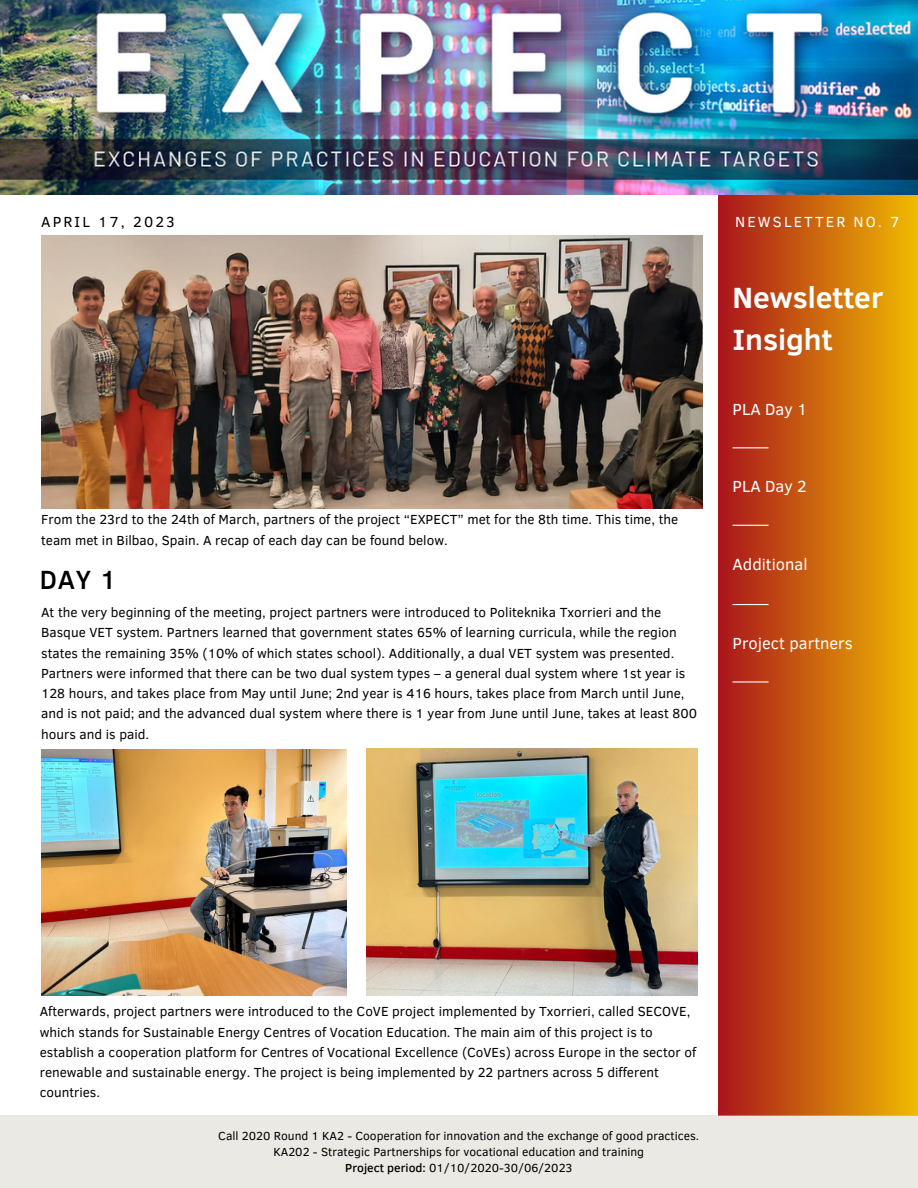
<style>
.page{position:relative;width:918px;height:1188px;background:#fff}
.page>*{position:absolute;margin:0;border:0;box-sizing:border-box;transform-origin:0 0}
.t1{font:700 30px/41.7px "Clear Sans";color:#fff}
.t2{font:500 27px "Clear Sans";color:#000}
.t3{font:16.5px "Clear Sans";color:#fff}
.t4{font:15px "Clear Sans";letter-spacing:.14em;color:#fff}
.t5{font:15px "Clear Sans";letter-spacing:.14em;color:#000}
.t6{font:13.5px/20.2px "Clear Sans";color:#000}
.t7{font:12px/16px "Clear Sans";color:#000;text-align:center}
.s1{font-weight:500}
</style>
<div class="page">
<div style="left:719px;top:194px;width:199px;height:922px;background:linear-gradient(to right,#aa151b,#efbb00)"></div>
<hr style="left:733px;top:447px;width:36px;height:1px;background:#fff">
<hr style="left:733px;top:604px;width:36px;height:1px;background:#fff">
<hr style="left:733px;top:525px;width:36px;height:1px;background:#fff">
<img style="left:41px;top:236px;width:662px;height:272px">
<hr style="left:733px;top:681px;width:36px;height:2px;background:#fff">
<div style="left:0;top:1115px;width:918px;height:73px;background:#eae9e4"></div>
<img style="left:0;top:0;width:918px;height:194px">
<img style="left:367px;top:749px;width:331px;height:246px">
<img style="left:41px;top:749px;width:305px;height:247px">
<p class="t5" style="left:41px;top:211px;width:135px">APRIL 17, 2023</p>
<p class="t4" style="left:735px;top:211px;width:166px">NEWSLETTER NO. 7</p>
<h1 class="t1" style="left:733px;top:276px;width:152px">Newsletter<br>Insight</h1>
<p class="t3" style="left:733px;top:397px;width:76px">PLA Day 1</p>
<p class="t6" style="left:41px;top:509px;width:639px">From the 23rd to the 24th of March, partners of the project “EXPECT” met for the 8th time. This time, the team met in Bilbao, Spain. A recap of each day can be found below.</p>
<h2 class="t2" style="left:40px;top:560px;width:78px">DAY 1</h2>
<p class="t6" style="left:41px;top:602px;width:657px">At the very beginning of the meeting, project partners were introduced to Politeknika Txorrieri and the Basque VET system. Partners learned that government states 65% of learning curricula, while the region states the remaining 35% (10% of which states school). Additionally, a dual VET system was presented.<br>Partners were informed that there can be two dual system types – a general dual system where 1st year is 128 hours, and takes place from May until June; 2nd year is 416 hours, takes place from March until June, and is not paid; and the advanced dual system where there is 1 year from June until June, takes at least 800 hours and is paid.</p>
<p class="t3" style="left:733px;top:475px;width:76px">PLA Day 2</p>
<p class="t3" style="left:733px;top:552px;width:77px">Additional</p>
<p class="t3" style="left:733px;top:631px;width:122px">Project partners</p>
<p class="t6" style="left:40px;top:1001px;width:658px">Afterwards, project partners were introduced to the CoVE project implemented by Txorrieri, called SECOVE, which stands for Sustainable Energy Centres of Vocation Education. The main aim of this project is to establish a cooperation platform for Centres of Vocational Excellence (CoVEs) across Europe in the sector of renewable and sustainable energy. The project is being implemented by 22 partners across 5 different countries.</p>
<p class="t7" style="left:218px;top:1127px;width:482px">Call 2020 Round 1 KA2 - Cooperation for innovation and the exchange of good practices.<br>KA202 - Strategic Partnerships for vocational education and training<br><span class="s1">Project period:</span> 01/10/2020-30/06/2023</p>
</div>
